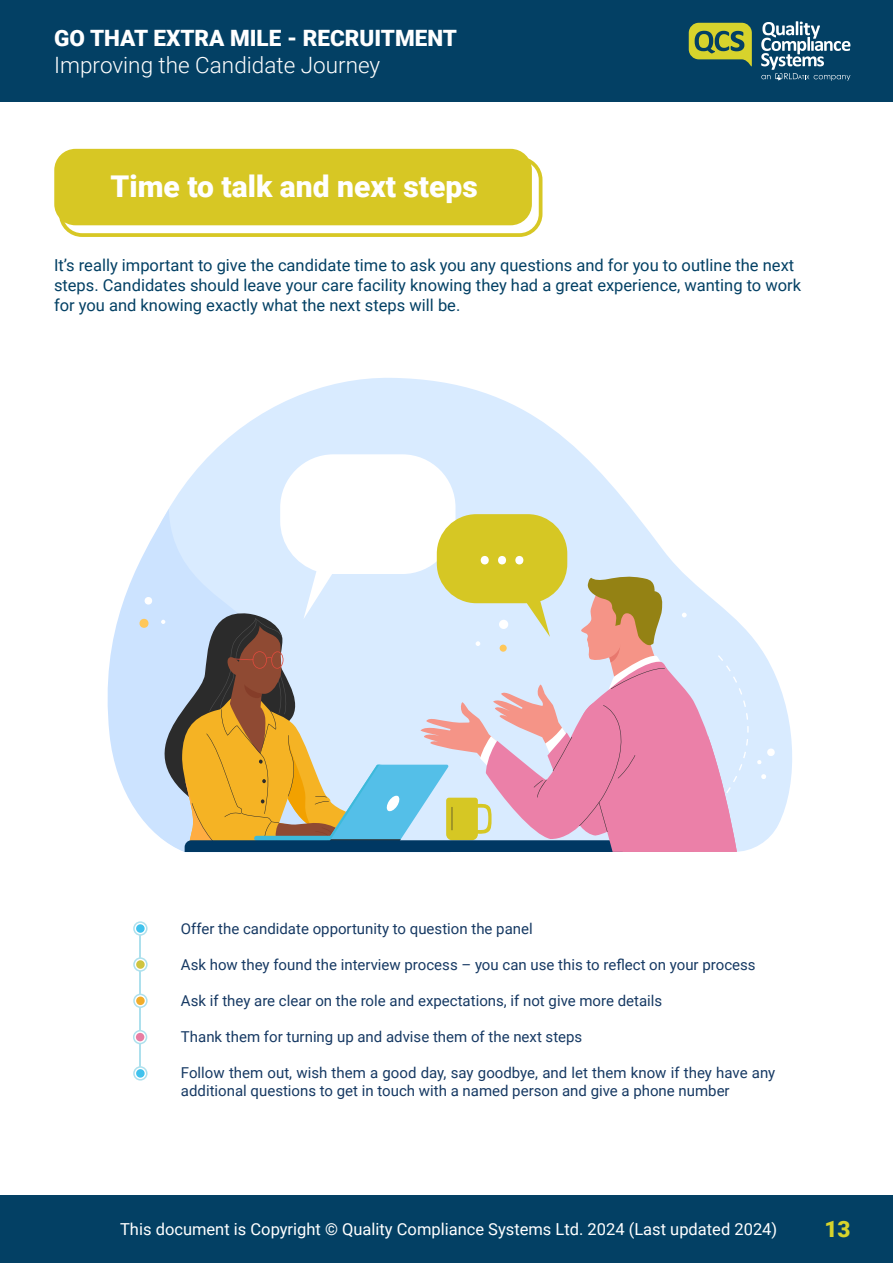
<style>
.page{position:relative;width:893px;height:1263px;background:#fff}
.page>*{position:absolute;margin:0;border:0;box-sizing:border-box;transform-origin:0 0}
.t1{font:900 30px "Roboto";color:#fff}
.t2{font:300 22.5px "Roboto";color:#fff}
.t3{font:900 22.5px "Roboto";color:#fff}
.t4{font:900 22.5px "Roboto";color:#d7d32c}
.Checklist_-_Body_Text{font:16.5px/20.2px "Roboto";color:#034064}
.t5{font:16.5px "Roboto";color:#fff}
.t6{font:15px/18px "Roboto";color:#163963}
</style>
<div class="page">
<div style="left:0;top:0;width:893px;height:102px;background:#034064"></div>
<svg style="left:689px;top:23px;width:63px;height:44px"></svg>
<svg style="left:761px;top:21px;width:89px;height:60px"></svg>
<div style="left:0;top:1195px;width:893px;height:68px;background:#034064"></div>
<hr style="left:140px;top:935px;width:1px;height:145px;background:#ade0ed">
<div style="left:133px;top:1030px;width:14px;height:14px;border:2px solid #ade0ed;border-radius:50%"></div>
<div style="left:136px;top:1033px;width:8px;height:8px;background:#e87da3;border-radius:50%"></div>
<div style="left:133px;top:957px;width:15px;height:15px;border:2px solid #ade0ed;border-radius:50%"></div>
<div style="left:136px;top:960px;width:9px;height:9px;background:#cfc440;border-radius:50%"></div>
<div style="left:133px;top:921px;width:15px;height:15px;border:2px solid #ade0ed;border-radius:50%"></div>
<div style="left:136px;top:924px;width:9px;height:9px;background:#40c2ed;border-radius:50%"></div>
<div style="left:133px;top:1066px;width:15px;height:14px;border:2px solid #ade0ed;border-radius:50%"></div>
<div style="left:136px;top:1069px;width:9px;height:9px;background:#40c2ed;border-radius:50%"></div>
<div style="left:133px;top:994px;width:15px;height:14px;border:2px solid #ade0ed;border-radius:50%"></div>
<div style="left:136px;top:996px;width:9px;height:9px;background:#f2ad2b;border-radius:50%"></div>
<svg style="left:211px;top:378px;width:581px;height:472px"></svg>
<svg style="left:107px;top:613px;width:13px;height:166px;fill:#cce3ff"></svg>
<svg style="left:761px;top:774px;width:5px;height:5px"></svg>
<svg style="left:757px;top:748px;width:18px;height:16px"></svg>
<svg style="left:120px;top:454px;width:629px;height:399px"></svg>
<div style="left:59px;top:157px;width:483px;height:80px;border:4px solid #d7c724;border-radius:21px"></div>
<div style="left:54px;top:149px;width:478px;height:76px;background:#d7c724;border-radius:21px"></div>
<h2 class="t3" style="left:54px;top:22px;width:404px">GO THAT EXTRA MILE - RECRUITMENT</h2>
<h2 class="t2" style="left:54px;top:49px;width:327px">Improving the Candidate Journey</h2>
<p class="t1" style="left:111px;top:165px;width:369px">Time to talk and next steps</p>
<p class="Checklist_-_Body_Text" style="left:54px;top:254px;width:749px">It’s really important to give the candidate time to ask you any questions and for you to outline the next steps. Candidates should leave your care facility knowing they had a great experience, wanting to work for you and knowing exactly what the next steps will be.</p>
<p class="t6" style="left:181px;top:919px;width:353px">Offer the candidate opportunity to question the panel</p>
<p class="t6" style="left:181px;top:955px;width:576px">Ask how they found the interview process – you can use this to reflect on your process</p>
<p class="t6" style="left:181px;top:991px;width:483px">Ask if they are clear on the role and expectations, if not give more details</p>
<p class="t6" style="left:181px;top:1027px;width:403px">Thank them for turning up and advise them of the next steps</p>
<p class="t6" style="left:181px;top:1063px;width:596px">Follow them out, wish them a good day, say goodbye, and let them know if they have any additional questions to get in touch with a named person and give a phone number</p>
<p class="t5" style="left:120px;top:1218px;width:659px">This document is Copyright © Quality Compliance Systems Ltd. 2024 (Last updated 2024)</p>
<h2 class="t4" style="left:824px;top:1213px;width:28px">13</h2>
</div>
